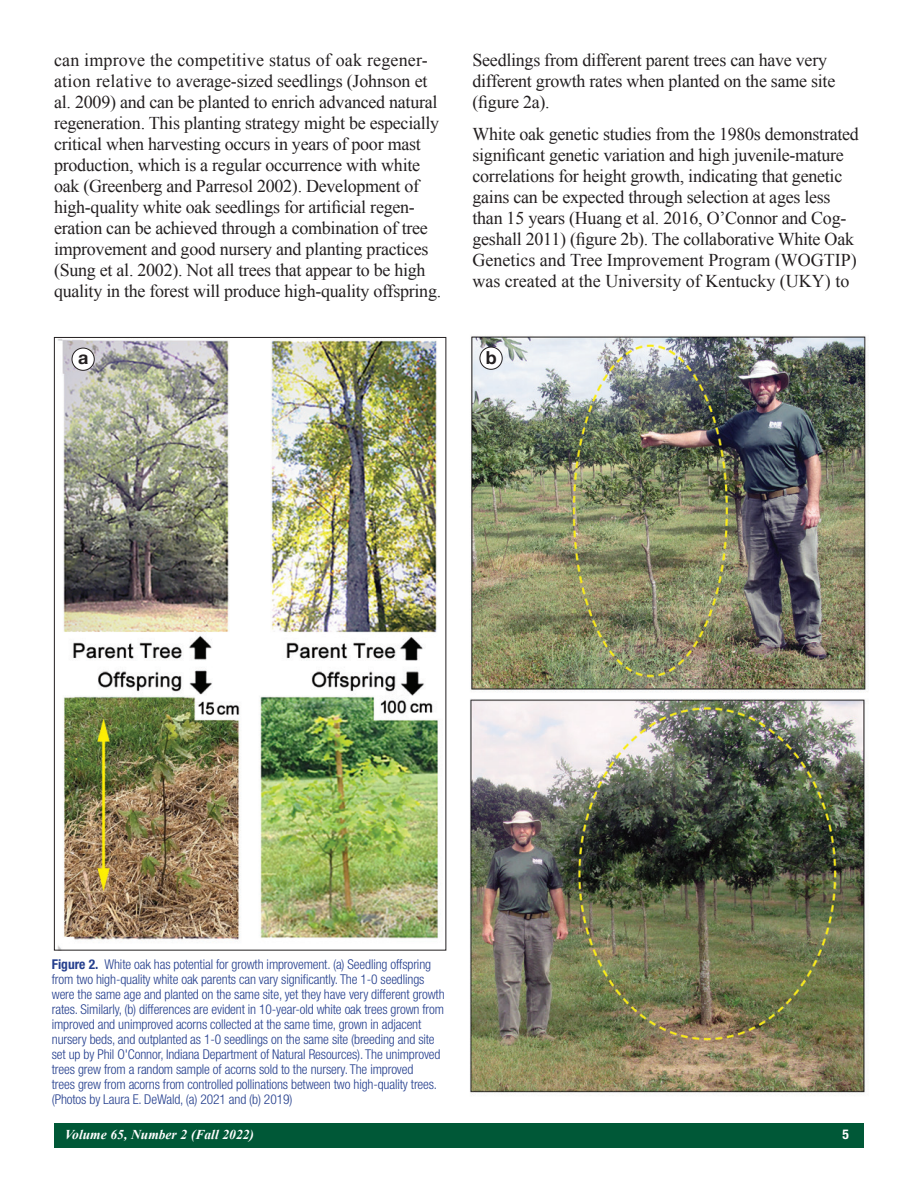
<style>
.page{position:relative;width:918px;height:1188px;background:#fff}
.page>*{position:absolute;margin:0;border:0;box-sizing:border-box;transform-origin:0 0}
.t1{font:18px/21px "Times New Roman";letter-spacing:-.015em;color:#231f20}
.t2{font:700 18px "Helvetica Neue LT Std";color:#231f20}
.t3{font:300 condensed 13.5px/15px "Helvetica Neue LT Std";letter-spacing:-.01em;color:#253f8e}
.t4{font:italic 700 13.5px "Times New Roman";color:#fff}
.t5{font:700 condensed 13.5px "Helvetica Neue LT Std";color:#fff}
.s1{font-weight:700}
</style>
<div class="page">
<div style="left:54px;top:1123px;width:810px;height:25px;background:#005837"></div>
<img style="left:57px;top:339px;width:381px;height:610px">
<img style="left:470px;top:335px;width:398px;height:760px">
<div style="left:72px;top:348px;width:22px;height:22px;background:#fff;border-radius:50%"></div>
<div style="left:72px;top:348px;width:23px;height:23px;border:1px solid #231f20;border-radius:50%"></div>
<div style="left:480px;top:347px;width:22px;height:22px;background:#fff;border-radius:50%"></div>
<div style="left:480px;top:347px;width:23px;height:23px;border:1px solid #231f20;border-radius:50%"></div>
<p class="t1" style="left:54px;top:50px;width:389px">can improve the competitive status of oak regener&shy;ation relative to average-sized seedlings (Johnson et al. 2009) and can be planted to enrich advanced natural regeneration. This planting strategy might be especially critical when harvesting occurs in years of poor mast production, which is a regular occurrence with white oak (Greenberg and Parresol 2002). Development of high-quality white oak seedlings for artificial regen&shy;eration can be achieved through a combination of tree improvement and good nursery and planting practices (Sung et al. 2002). Not all trees that appear to be high quality in the forest will produce high-quality offspring.</p>
<p class="t1" style="left:472px;top:50px;width:364px">Seedlings from different parent trees can have very different growth rates when planted on the same site (figure 2a).</p>
<p class="t1" style="left:472px;top:123px;width:388px">White oak genetic studies from the 1980s demonstrated significant genetic variation and high juvenile-mature correlations for height growth, indicating that genetic gains can be expected through selection at ages less than 15 years (Huang et al. 2016, O’Connor and Cog&shy;geshall 2011) (figure 2b). The collaborative White Oak Genetics and Tree Improvement Program (WOGTIP) was created at the University of Kentucky (UKY) to</p>
<p class="t2" style="left:78px;top:346px;width:12px">a</p>
<p class="t2" style="left:486px;top:347px;width:12px">b</p>
<p class="t3" style="left:52px;top:957px;width:394px"><span class="s1">Figure 2.</span> White oak has potential for growth improvement. (a) Seedling offspring from two high-quality white oak parents can vary significantly. The 1-0 seedlings were the same age and planted on the same site, yet they have very different growth rates. Similarly, (b) differences are evident in 10-year-old white oak trees grown from improved and unimproved acorns collected at the same time, grown in adjacent nursery beds, and outplanted as 1-0 seedlings on the same site (breeding and site set up by Phil O'Connor, Indiana Department of Natural Resources). The unimproved trees grew from a random sample of acorns sold to the nursery. The improved<br>trees grew from acorns from controlled pollinations between two high-quality trees. (Photos by Laura E. DeWald, (a) 2021 and (b) 2019)</p>
<p class="t4" style="left:65px;top:1125px;width:191px">Volume 65, Number 2 (Fall 2022)</p>
<p class="t5" style="left:843px;top:1126px;width:8px">5</p>
</div>
